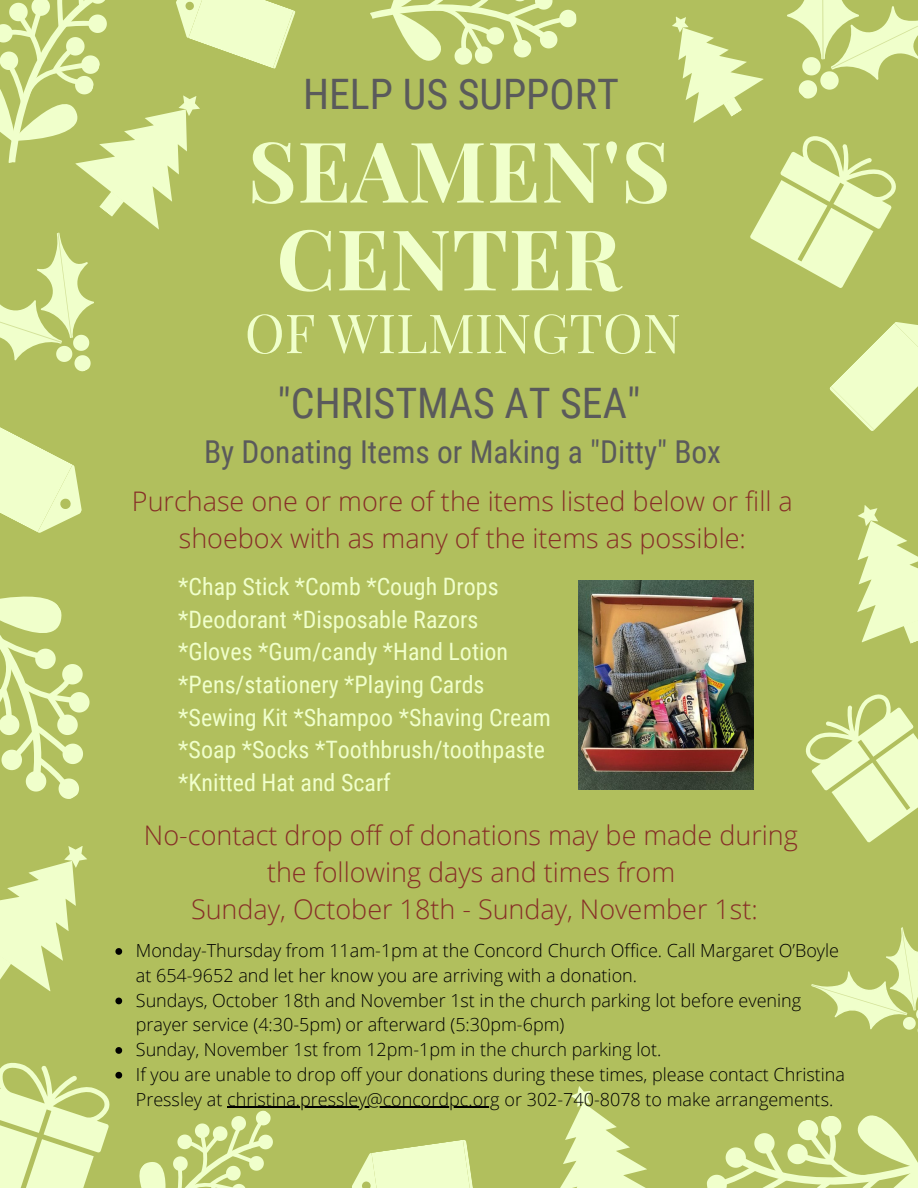
<style>
.page{position:relative;width:918px;height:1188px;background:#b1bf5d}
.page>*{position:absolute;margin:0;border:0;box-sizing:border-box;transform-origin:0 0}
.t1{font:700 84px/87.8px "Playfair Display";letter-spacing:.01em;color:#f0ffcb;text-align:center}
.t2{font:54px "Playfair Display";color:#f0ffcb}
.t3{font:42px "Roboto Condensed";color:#5a5a5b}
.t4{font:31.5px "Roboto Condensed";color:#5a5a5b}
.t5{font:300 27px/37.2px "Open Sans";color:#872f27;text-align:center}
.t6{font:24px/32.7px "Roboto Condensed";color:#f0ffcb}
.t7{font:300 18px/24.8px "Open Sans";color:#000}
</style>
<div class="page">
<svg style="left:0;top:0;width:296px;height:372px"></svg>
<svg style="left:672px;top:0;width:246px;height:288px"></svg>
<svg style="left:829px;top:322px;width:89px;height:109px"></svg>
<svg style="left:0;top:427px;width:82px;height:106px"></svg>
<svg style="left:0;top:596px;width:90px;height:203px"></svg>
<svg style="left:352px;top:1140px;width:121px;height:48px"></svg>
<svg style="left:560px;top:1086px;width:87px;height:102px"></svg>
<svg style="left:857px;top:505px;width:61px;height:139px"></svg>
<svg style="left:811px;top:927px;width:107px;height:105px"></svg>
<svg style="left:805px;top:694px;width:113px;height:149px"></svg>
<svg style="left:706px;top:1115px;width:212px;height:73px"></svg>
<img style="left:578px;top:580px;width:176px;height:209px">
<svg style="left:115px;top:998px;width:7px;height:6px"></svg>
<svg style="left:0;top:1047px;width:276px;height:141px"></svg>
<hr style="left:227px;top:1107px;width:273px;height:1px;background:#000">
<svg style="left:0;top:846px;width:122px;height:145px"></svg>
<svg style="left:370px;top:0;width:207px;height:65px"></svg>
<h3 class="t3" style="left:303px;top:70px;width:317px">HELP US SUPPORT</h3>
<h1 class="t1" style="left:248px;top:124px;width:424px">SEAMEN'S<br>CENTER</h1>
<h2 class="t2" style="left:245px;top:295px;width:438px">OF WILMINGTON</h2>
<h3 class="t3" style="left:278px;top:379px;width:364px">"CHRISTMAS AT SEA"</h3>
<h3 class="t4" style="left:204px;top:434px;width:519px">By Donating Items or Making a "Ditty" Box</h3>
<h3 class="t5" style="left:132px;top:482px;width:662px">Purchase one or more of the items listed below or fill a shoebox with as many of the items as possible:</h3>
<h3 class="t6" style="left:178px;top:571px;width:374px">*Chap Stick *Comb *Cough Drops *Deodorant *Disposable Razors *Gloves *Gum/candy *Hand Lotion *Pens/stationery *Playing Cards *Sewing Kit *Shampoo *Shaving Cream *Soap *Socks *Toothbrush/toothpaste *Knitted Hat and Scarf</h3>
<h3 class="t5" style="left:144px;top:816px;width:656px">No-contact drop off of donations may be made during the following days and times from<br>Sunday, October 18th - Sunday, November 1st:</h3>
<p class="t7" style="left:136px;top:938px;width:711px">Monday-Thursday from 11am-1pm at the Concord Church Office. Call Margaret O’Boyle at 654-9652 and let her know you are arriving with a donation.<br>Sundays, October 18th and November 1st in the church parking lot before evening prayer service (4:30-5pm) or afterward (5:30pm-6pm)<br>Sunday, November 1st from 12pm-1pm in the church parking lot.<br>If you are unable to drop off your donations during these times, please contact Christina Pressley at christina.pressley@concordpc.org or 302-740-8078 to make arrangements.</p>
</div>
